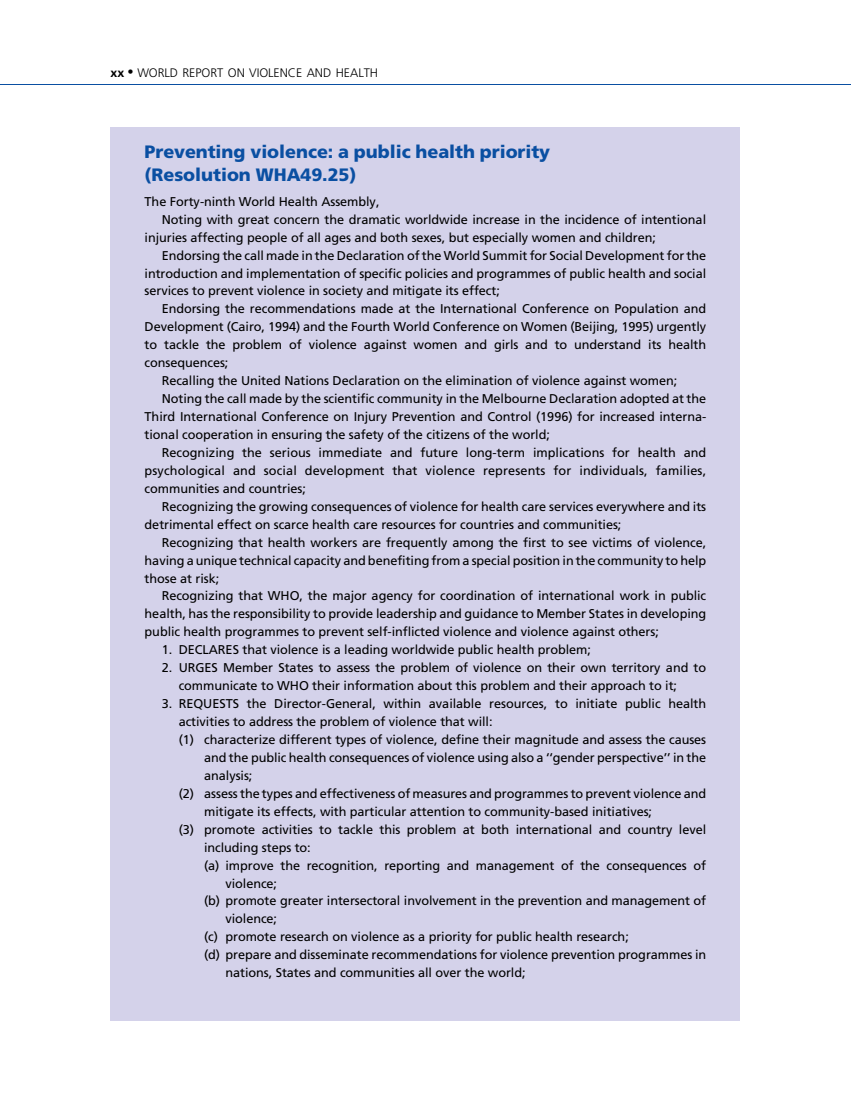
<style>
.page{position:relative;width:851px;height:1106px;background:#fff}
.page>*{position:absolute;margin:0;border:0;box-sizing:border-box;transform-origin:0 0}
.t1{font:18px/22.4px "Adv P584 E";color:#0a4fa2}
.t2{font:12.75px/17.9px "Adv P584 A";color:#000}
.t3{font:12.3px "Adv P5848";color:#000}
.s1{font-family:"Adv P584 C"}
</style>
<div class="page">
<div style="left:111px;top:128px;width:629px;height:892px;background:#d4d2ea"></div>
<hr style="left:0;top:84px;width:850px;height:1px;background:#0a4fa2">
<p class="t3" style="left:111px;top:68px;width:269px"><span class="s1">xx</span> <sup>.</sup> WORLD REPORT ON VIOLENCE AND HEALTH</p>
<h1 class="t1" style="left:145px;top:142px;width:407px">Preventing violence: a public health priority (Resolution WHA49.25)</h1>
<p class="t2" style="left:145px;top:194px;width:236px">The Forty-ninth World Health Assembly,</p>
<p class="t2" style="left:162px;top:211px;width:546px">Noting with great concern the dramatic worldwide increase in the incidence of intentional</p>
<p class="t2" style="left:145px;top:229px;width:512px">injuries affecting people of all ages and both sexes, but especially women and children;</p>
<p class="t2" style="left:162px;top:247px;width:546px">Endorsing the call made in the Declaration of the World Summit for Social Development for the</p>
<p class="t2" style="left:145px;top:265px;width:563px">introduction and implementation of specific policies and programmes of public health and social</p>
<p class="t2" style="left:145px;top:283px;width:357px">services to prevent violence in society and mitigate its effect;</p>
<p class="t2" style="left:162px;top:301px;width:546px">Endorsing the recommendations made at the International Conference on Population and</p>
<p class="t2" style="left:145px;top:319px;width:563px">Development (Cairo, 1994) and the Fourth World Conference on Women (Beijing, 1995) urgently</p>
<p class="t2" style="left:145px;top:337px;width:563px">to tackle the problem of violence against women and girls and to understand its health</p>
<p class="t2" style="left:145px;top:355px;width:85px">consequences;</p>
<p class="t2" style="left:162px;top:373px;width:517px">Recalling the United Nations Declaration on the elimination of violence against women;</p>
<p class="t2" style="left:162px;top:391px;width:546px">Noting the call made by the scientific community in the Melbourne Declaration adopted at the</p>
<p class="t2" style="left:145px;top:409px;width:563px">Third International Conference on Injury Prevention and Control (1996) for increased interna-</p>
<p class="t2" style="left:145px;top:427px;width:406px">tional cooperation in ensuring the safety of the citizens of the world;</p>
<p class="t2" style="left:162px;top:445px;width:546px">Recognizing the serious immediate and future long-term implications for health and</p>
<p class="t2" style="left:145px;top:462px;width:563px">psychological and social development that violence represents for individuals, families,</p>
<p class="t2" style="left:145px;top:480px;width:163px">communities and countries;</p>
<p class="t2" style="left:162px;top:498px;width:546px">Recognizing the growing consequences of violence for health care services everywhere and its</p>
<p class="t2" style="left:145px;top:516px;width:478px">detrimental effect on scarce health care resources for countries and communities;</p>
<p class="t2" style="left:162px;top:534px;width:546px">Recognizing that health workers are frequently among the first to see victims of violence,</p>
<p class="t2" style="left:145px;top:552px;width:563px">having a unique technical capacity and benefiting from a special position in the community to help</p>
<p class="t2" style="left:145px;top:570px;width:76px">those at risk;</p>
<p class="t2" style="left:162px;top:588px;width:546px">Recognizing that WHO, the major agency for coordination of international work in public</p>
<p class="t2" style="left:145px;top:606px;width:563px">health, has the responsibility to provide leadership and guidance to Member States in developing</p>
<p class="t2" style="left:145px;top:624px;width:515px">public health programmes to prevent self-inflicted violence and violence against others;</p>
<p class="t2" style="left:162px;top:642px;width:431px">1. DECLARES that violence is a leading worldwide public health problem;</p>
<p class="t2" style="left:179px;top:660px;width:529px;text-indent:-17px">2. URGES Member States to assess the problem of violence on their own territory and to communicate to WHO their information about this problem and their approach to it;</p>
<p class="t2" style="left:162px;top:696px;width:546px">3. REQUESTS the Director-General, within available resources, to initiate public health</p>
<p class="t2" style="left:179px;top:714px;width:315px">activities to address the problem of violence that will:</p>
<p class="t2" style="left:179px;top:731px;width:529px">(1) characterize different types of violence, define their magnitude and assess the causes</p>
<p class="t2" style="left:204px;top:749px;width:503px">and the public health consequences of violence using also a ‘‘gender perspective’’ in the</p>
<p class="t2" style="left:204px;top:767px;width:50px">analysis;</p>
<p class="t2" style="left:179px;top:785px;width:529px">(2) assess the types and effectiveness of measures and programmes to prevent violence and</p>
<p class="t2" style="left:204px;top:803px;width:449px">mitigate its effects, with particular attention to community-based initiatives;</p>
<p class="t2" style="left:179px;top:821px;width:529px">(3) promote activities to tackle this problem at both international and country level</p>
<p class="t2" style="left:204px;top:839px;width:108px">including steps to:</p>
<p class="t2" style="left:204px;top:857px;width:503px">(a) improve the recognition, reporting and management of the consequences of</p>
<p class="t2" style="left:225px;top:875px;width:53px">violence;</p>
<p class="t2" style="left:204px;top:893px;width:503px">(b) promote greater intersectoral involvement in the prevention and management of</p>
<p class="t2" style="left:225px;top:911px;width:53px">violence;</p>
<p class="t2" style="left:204px;top:929px;width:426px">(c) promote research on violence as a priority for public health research;</p>
<p class="t2" style="left:204px;top:947px;width:503px">(d) prepare and disseminate recommendations for violence prevention programmes in</p>
<p class="t2" style="left:225px;top:965px;width:301px">nations, States and communities all over the world;</p>
</div>
